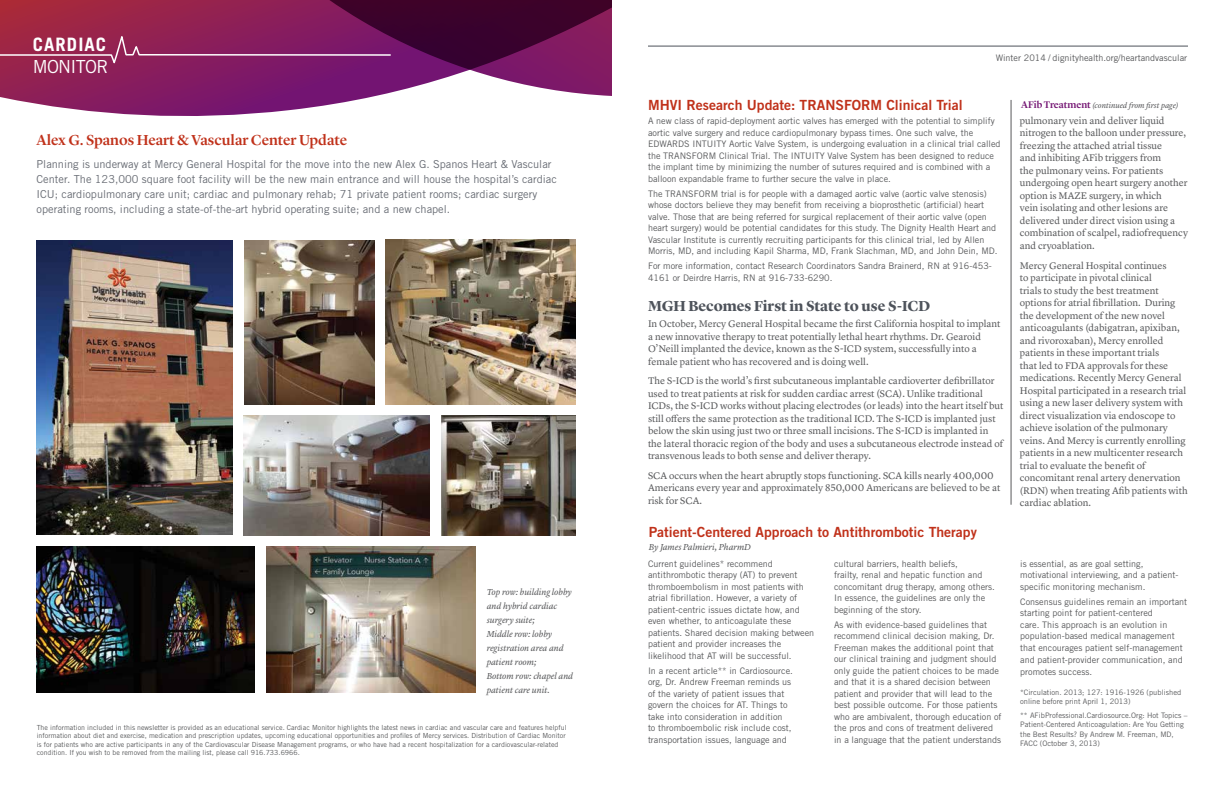
<style>
.page{position:relative;width:1224px;height:792px;background:#fff}
.page>*{position:absolute;margin:0;border:0;box-sizing:border-box;transform-origin:0 0}
.t1{font:700 18.5px "Trade Gothic LT Std";letter-spacing:.06em;color:#fff}
.t2{font:18px "Trade Gothic LT Std";letter-spacing:-.04em;color:#fff}
.t3{font:500 15px "Lyon Display";color:#c0311a}
.t4{font:700 15px "Lyon Display";color:#4d525a}
.t5{font:14px "Trade Gothic LT Std Bd 2";color:#c0311a}
.t6{font:11px/15px "Trade Gothic LT Std";color:#686c74}
.t7{font:10px/12.5px "Lyon Text";color:#58595b}
.t8{font:9px/11.5px "Trade Gothic LT Std";color:#58595b}
.t9{font:italic 9px/14px "Lyon Text";letter-spacing:-.005em;color:#58595b}
.t10{font:italic 8px "Lyon Text";letter-spacing:-.005em;color:#58595b}
.t11{font:7.5px/9.5px "Trade Gothic LT Std";color:#58595b}
.t12{font:7px/8.5px "Trade Gothic LT Std";color:#58595b}
.s1{font-family:"Lyon Display";font-weight:500;font-style:normal;font-size:10px;color:#731472}
</style>
<div class="page">
<hr style="left:1011px;top:100px;width:1px;height:405px;background:#58595b">
<hr style="left:648px;top:46px;width:540px;height:1px;background:#4d525a">
<svg style="left:0;top:96px;width:375px;height:20px"></svg>
<svg style="left:0;top:0;width:612px;height:96px;background:#7f245b"></svg>
<img style="left:36px;top:240px;width:197px;height:295px">
<img style="left:244px;top:240px;width:131px;height:165px">
<img style="left:244px;top:415px;width:186px;height:120px">
<img style="left:441px;top:415px;width:135px;height:120px">
<img style="left:386px;top:240px;width:190px;height:165px">
<img style="left:36px;top:547px;width:219px;height:146px">
<img style="left:267px;top:547px;width:208px;height:146px">
<h1 class="t1" style="left:33px;top:33px;width:75px">CARDIAC</h1>
<h2 class="t2" style="left:33px;top:56px;width:77px">MONITOR</h2>
<h3 class="t3" style="left:37px;top:129px;width:312px">Alex G. Spanos Heart &amp; Vascular Center Update</h3>
<p class="t6" style="left:37px;top:156px;width:522px">Planning is underway at Mercy General Hospital for the move into the new Alex G. Spanos Heart &amp; Vascular Center. The 123,000 square foot facility will be the new main entrance and will house the hospital’s cardiac ICU; cardiopulmonary care unit; cardiac and pulmonary rehab; 71 private patient rooms; cardiac surgery operating rooms, including a state-of-the-art hybrid operating suite; and a new chapel.</p>
<p class="t9" style="left:487px;top:584px;width:88px">Top row: building lobby and hybrid cardiac surgery suite;<br>Middle row: lobby registration area and patient room;<br>Bottom row: chapel and patient care unit.</p>
<p class="t12" style="left:37px;top:723px;width:532px">The information included in this newsletter is provided as an educational service. Cardiac Monitor highlights the latest news in cardiac and vascular care and features helpful information about diet and exercise, medication and prescription updates, upcoming educational opportunities and profiles of Mercy services. Distribution of Cardiac Monitor is for patients who are active participants in any of the Cardiovascular Disease Management programs, or who have had a recent hospitalization for a cardiovascular-related condition. If you wish to be removed from the mailing list, please call 916.733.6966.</p>
<p class="t8" style="left:996px;top:51px;width:193px">Winter 2014 / dignityhealth.org/heartandvascular</p>
<h3 class="t5" style="left:648px;top:96px;width:316px">MHVI Research Update: TRANSFORM Clinical Trial</h3>
<p class="t8" style="left:648px;top:115px;width:354px">A new class of rapid-deployment aortic valves has emerged with the potential to simplify aortic valve surgery and reduce cardiopulmonary bypass times. One such valve, the EDWARDS INTUITY Aortic Valve System, is undergoing evaluation in a clinical trial called the TRANSFORM Clinical Trial. The INTUITY Valve System has been designed to reduce the implant time by minimizing the number of sutures required and is combined with a balloon expandable frame to further secure the valve in place.</p>
<p class="t8" style="left:648px;top:188px;width:351px">The TRANSFORM trial is for people with a damaged aortic valve (aortic valve stenosis) whose doctors believe they may benefit from receiving a bioprosthetic (artificial) heart valve. Those that are being referred for surgical replacement of their aortic valve (open heart surgery) would be potential candidates for this study. The Dignity Health Heart and Vascular Institute is currently recruiting participants for this clinical trial, led by Allen Morris, MD, and including Kapil Sharma, MD, Frank Slachman, MD, and John Dein, MD.</p>
<p class="t8" style="left:648px;top:260px;width:345px">For more information, contact Research Coordinators Sandra Brainerd, RN at 916-453-<br>4161 or Deirdre Harris, RN at 916-733-6290.</p>
<h3 class="t4" style="left:648px;top:295px;width:284px">MGH Becomes First in State to use S-ICD</h3>
<p class="t7" style="left:648px;top:317px;width:354px">In October, Mercy General Hospital became the first California hospital to implant a new innovative therapy to treat potentially lethal heart rhythms. Dr. Gearoid O’Neill implanted the device, known as the S-ICD system, successfully into a female patient who has recovered and is doing well.</p>
<p class="t7" style="left:648px;top:374px;width:357px">The S-ICD is the world’s first subcutaneous implantable cardioverter defibrillator used to treat patients at risk for sudden cardiac arrest (SCA). Unlike traditional ICDs, the S-ICD works without placing electrodes (or leads) into the heart itself but still offers the same protection as the traditional ICD. The S-ICD is implanted just below the skin using just two or three small incisions. The S-ICD is implanted in the lateral thoracic region of the body and uses a subcutaneous electrode instead of transvenous leads to both sense and deliver therapy.</p>
<p class="t7" style="left:648px;top:469px;width:354px">SCA occurs when the heart abruptly stops functioning. SCA kills nearly 400,000<br>Americans every year and approximately 850,000 Americans are believed to be at risk for SCA.</p>
<h3 class="t5" style="left:649px;top:523px;width:330px">Patient-Centered Approach to Antithrombotic Therapy</h3>
<p class="t9" style="left:649px;top:539px;width:104px">By James Palmieri, PharmD</p>
<p class="t8" style="left:648px;top:557px;width:168px">Current guidelines* recommend antithrombotic therapy (AT) to prevent thromboembolism in most patients with atrial fibrillation. However, a variety of patient-centric issues dictate how, and even whether, to anticoagulate these patients. Shared decision making between patient and provider increases the likelihood that AT will be successful.</p>
<p class="t8" style="left:648px;top:665px;width:146px">In a recent article** in Cardiosource. org, Dr. Andrew Freeman reminds us of the variety of patient issues that govern the choices for AT. Things to take into consideration in addition<br>to thromboembolic risk include cost, transportation issues, language and</p>
<p class="t8" style="left:834px;top:558px;width:162px">cultural barriers, health beliefs,<br>frailty, renal and hepatic function and concomitant drug therapy, among others.<br>In essence, the guidelines are only the beginning of the story.</p>
<p class="t8" style="left:834px;top:619px;width:169px">As with evidence-based guidelines that recommend clinical decision making, Dr.<br>Freeman makes the additional point that our clinical training and judgment should only guide the patient choices to be made and that it is a shared decision between patient and provider that will lead to the best possible outcome. For those patients who are ambivalent, thorough education of the pros and cons of treatment delivered in a language that the patient understands</p>
<p class="t10" style="left:1021px;top:99px;width:159px"><span class="s1">AFib Treatment</span> (continued from first page)</p>
<p class="t7" style="left:1020px;top:114px;width:170px">pulmonary vein and deliver liquid nitrogen to the balloon under pressure, freezing the attached atrial tissue<br>and inhibiting AFib triggers from<br>the pulmonary veins. For patients undergoing open heart surgery another option is MAZE surgery, in which<br>vein isolating and other lesions are delivered under direct vision using a combination of scalpel, radiofrequency and cryoablation.</p>
<p class="t7" style="left:1020px;top:258px;width:169px">Mercy General Hospital continues<br>to participate in pivotal clinical<br>trials to study the best treatment options for atrial fibrillation. During the development of the new novel anticoagulants (dabigatran, apixiban, and rivoroxaban), Mercy enrolled patients in these important trials<br>that led to FDA approvals for these medications. Recently Mercy General Hospital participated in a research trial using a new laser delivery system with direct visualization via endoscope to achieve isolation of the pulmonary veins. And Mercy is currently enrolling patients in a new multicenter research trial to evaluate the benefit of concomitant renal artery denervation (RDN) when treating Afib patients with cardiac ablation.</p>
<p class="t8" style="left:1020px;top:558px;width:160px">is essential, as are goal setting, motivational interviewing, and a patient&shy;specific monitoring mechanism.</p>
<p class="t8" style="left:1020px;top:596px;width:168px">Consensus guidelines remain an important starting point for patient-centered<br>care. This approach is an evolution in population-based medical management that encourages patient self-management and patient-provider communication, and promotes success.</p>
<p class="t11" style="left:1020px;top:687px;width:163px">*Circulation. 2013; 127: 1916-1926 (published online before print April 1, 2013)</p>
<p class="t11" style="left:1020px;top:710px;width:169px">** AFibProfessional.Cardiosource.Org: Hot Topics – Patient-Centered Anticoagulation: Are You Getting the Best Results? By Andrew M. Freeman, MD, FACC (October 3, 2013)</p>
</div>
